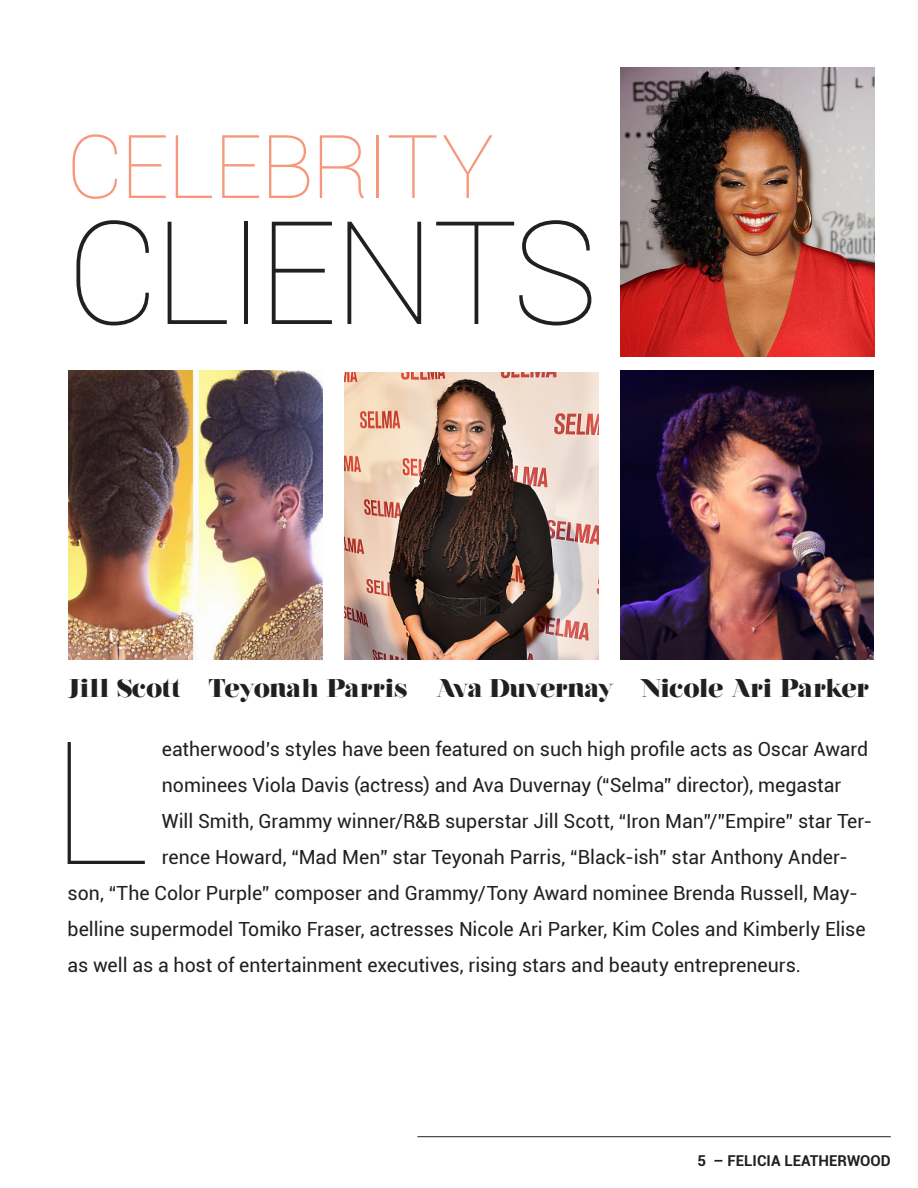
<style>
.page{position:relative;width:918px;height:1188px;background:#fff}
.page>*{position:absolute;margin:0;border:0;box-sizing:border-box;transform-origin:0 0}
.t1{font:100 170.55px "Neou";color:#231f20}
.t2{font:100 143.85px "Roboto";letter-spacing:-.04em;color:#231f20}
.t3{font:100 88.2px "Roboto";letter-spacing:-.025em;color:#f6977a}
.t4{font:900 25.5px "Nouvelle Vague";letter-spacing:-.01em;color:#231f20}
.t5{font:19.5px "Roboto";color:#231f20}
.t6{font:700 15px "Roboto";color:#231f20}
</style>
<div class="page">
<hr style="left:417px;top:1136px;width:474px;height:1px;background:#231f20">
<img style="left:69px;top:371px;width:254px;height:289px">
<img style="left:345px;top:372px;width:253px;height:288px">
<img style="left:620px;top:68px;width:254px;height:289px">
<img style="left:620px;top:371px;width:254px;height:289px">
<p class="t3" style="left:66px;top:106px;width:429px">CELEBRITY</p>
<p class="t2" style="left:66px;top:173px;width:534px">CLIENTS</p>
<p class="t4" style="left:69px;top:675px;width:802px">Jill Scott | Teyonah Parris | Ava Duvernay | Nicole Ari Parker</p>
<p class="t1" style="left:68px;top:719px;width:96px">L</p>
<p class="t5" style="left:162px;top:735px;width:708px">eatherwood’s styles have been featured on such high profile acts as Oscar Award</p>
<p class="t5" style="left:162px;top:771px;width:681px">nominees Viola Davis (actress) and Ava Duvernay (“Selma” director), megastar</p>
<p class="t5" style="left:162px;top:807px;width:712px">Will Smith, Grammy winner/R&amp;B superstar Jill Scott, “Iron Man”/”Empire” star Ter-</p>
<p class="t5" style="left:162px;top:843px;width:688px">rence Howard, “Mad Men” star Teyonah Parris, “Black-ish” star Anthony Ander-</p>
<p class="t5" style="left:68px;top:879px;width:792px">son, “The Color Purple” composer and Grammy/Tony Award nominee Brenda Russell, May-</p>
<p class="t5" style="left:68px;top:915px;width:800px">belline supermodel Tomiko Fraser, actresses Nicole Ari Parker, Kim Coles and Kimberly Elise</p>
<p class="t5" style="left:68px;top:951px;width:735px">as well as a host of entertainment executives, rising stars and beauty entrepreneurs.</p>
<p class="t6" style="left:697px;top:1151px;width:195px">5 – FELICIA LEATHERWOOD</p>
</div>
